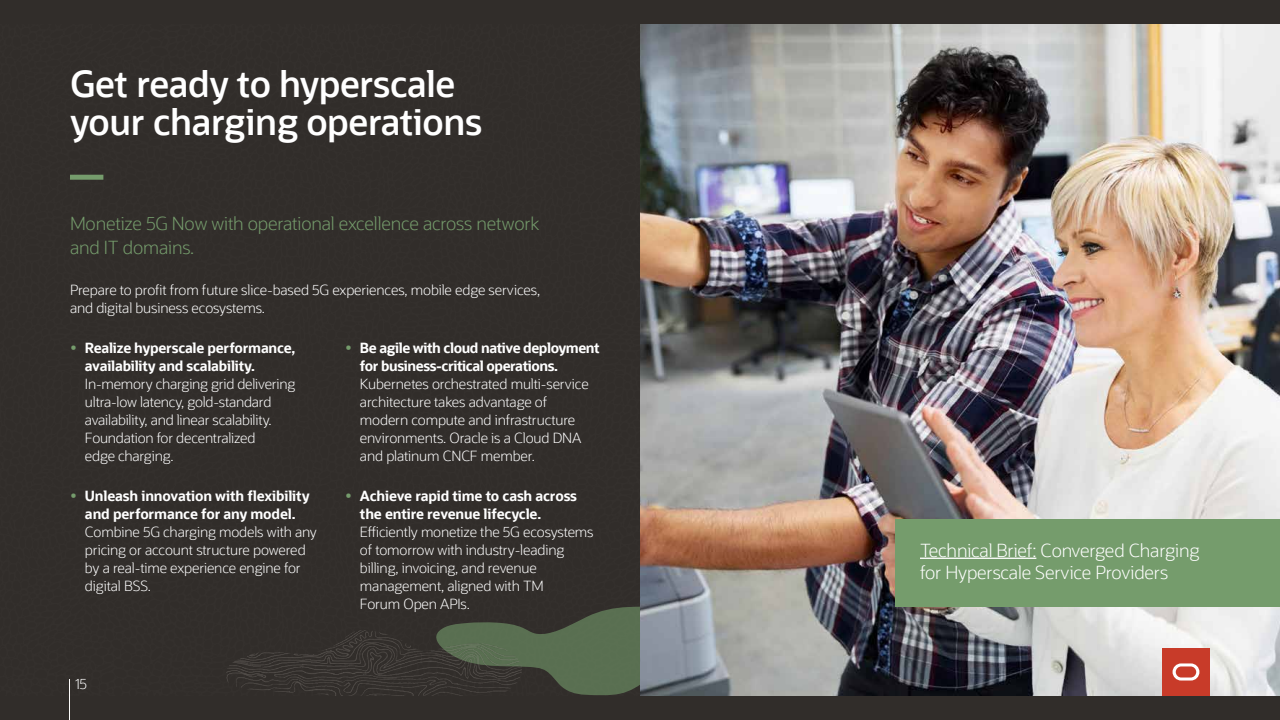
<style>
.page{position:relative;width:1280px;height:720px;background:#fff}
.page>*{position:absolute;margin:0;border:0;box-sizing:border-box;transform-origin:0 0}
.t1{font:600 36px/38px "Oracle Sans";letter-spacing:-.01em;color:#fff}
.t2{font:300 18px/24px "Oracle Sans";letter-spacing:-.01em;color:#759c6c}
.t3{font:300 18px/22px "Oracle Sans";letter-spacing:-.01em;color:#fff}
.t4{font:300 14px/18px "Oracle Sans";letter-spacing:-.01em;color:#fff}
.t5{font:700 14px/18px "Oracle Sans";letter-spacing:-.015em;color:#fff}
.s1{font-weight:300;font-size:20px;color:#759c6c}
</style>
<div class="page">
<div style="left:0;top:24px;width:640px;height:672px;background:#312d2a"></div>
<svg style="left:435px;top:606px;width:205px;height:90px;background:#4b5843"></svg>
<img style="left:640px;top:24px;width:640px;height:672px">
<div style="left:70px;top:175px;width:33px;height:5px;background:#759c6c"></div>
<img style="left:226px;top:630px;width:297px;height:66px">
<div style="left:895px;top:519px;width:385px;height:88px;background:#759c6c"></div>
<hr style="left:920px;top:558px;width:116px;height:1px;background:#fff">
<div style="left:0;top:0;width:1280px;height:24px;background:#312d2a"></div>
<div style="left:0;top:696px;width:1280px;height:24px;background:#312d2a"></div>
<div style="left:1162px;top:648px;width:48px;height:48px;background:#c83b29"></div>
<svg style="left:1173px;top:663px;width:26px;height:18px"></svg>
<hr style="left:69px;top:679px;width:1px;height:41px;background:#fcfbfa">
<h1 class="t1" style="left:70px;top:65px;width:414px">Get ready to hyperscale your charging operations</h1>
<p class="t2" style="left:70px;top:212px;width:471px">Monetize 5G Now with operational excellence across network and IT domains.</p>
<p class="t4" style="left:70px;top:281px;width:472px">Prepare to profit from future slice-based 5G experiences, mobile edge services, and digital business ecosystems.</p>
<p class="t5" style="left:85px;top:339px;width:212px;text-indent:-15px"><span class="s1">•</span> Realize hyperscale performance, availability and scalability.</p>
<p class="t4" style="left:85px;top:375px;width:212px">In-memory charging grid delivering ultra-low latency, gold-standard availability, and linear scalability.<br>Foundation for decentralized<br>edge charging.</p>
<p class="t5" style="left:70px;top:487px;width:241px;text-align:center"><span class="s1">•</span> Unleash innovation with flexibility and performance for any model.</p>
<p class="t4" style="left:85px;top:523px;width:233px">Combine 5G charging models with any pricing or account structure powered by a real-time experience engine for digital BSS.</p>
<p class="t5" style="left:360px;top:339px;width:241px;text-indent:-15px"><span class="s1">•</span> Be agile with cloud native deployment for business-critical operations.</p>
<p class="t4" style="left:360px;top:375px;width:230px">Kubernetes orchestrated multi-service architecture takes advantage of modern compute and infrastructure environments. Oracle is a Cloud DNA and platinum CNCF member.</p>
<p class="t5" style="left:360px;top:487px;width:219px;text-indent:-15px"><span class="s1">•</span> Achieve rapid time to cash across the entire revenue lifecycle.</p>
<p class="t4" style="left:360px;top:523px;width:235px">Efficiently monetize the 5G ecosystems of tomorrow with industry-leading billing, invoicing, and revenue management, aligned with TM<br>Forum Open APIs.</p>
<p class="t4" style="left:75px;top:675px;width:14px">15</p>
<p class="t3" style="left:920px;top:540px;width:281px">Technical Brief: Converged Charging for Hyperscale Service Providers</p>
</div>
